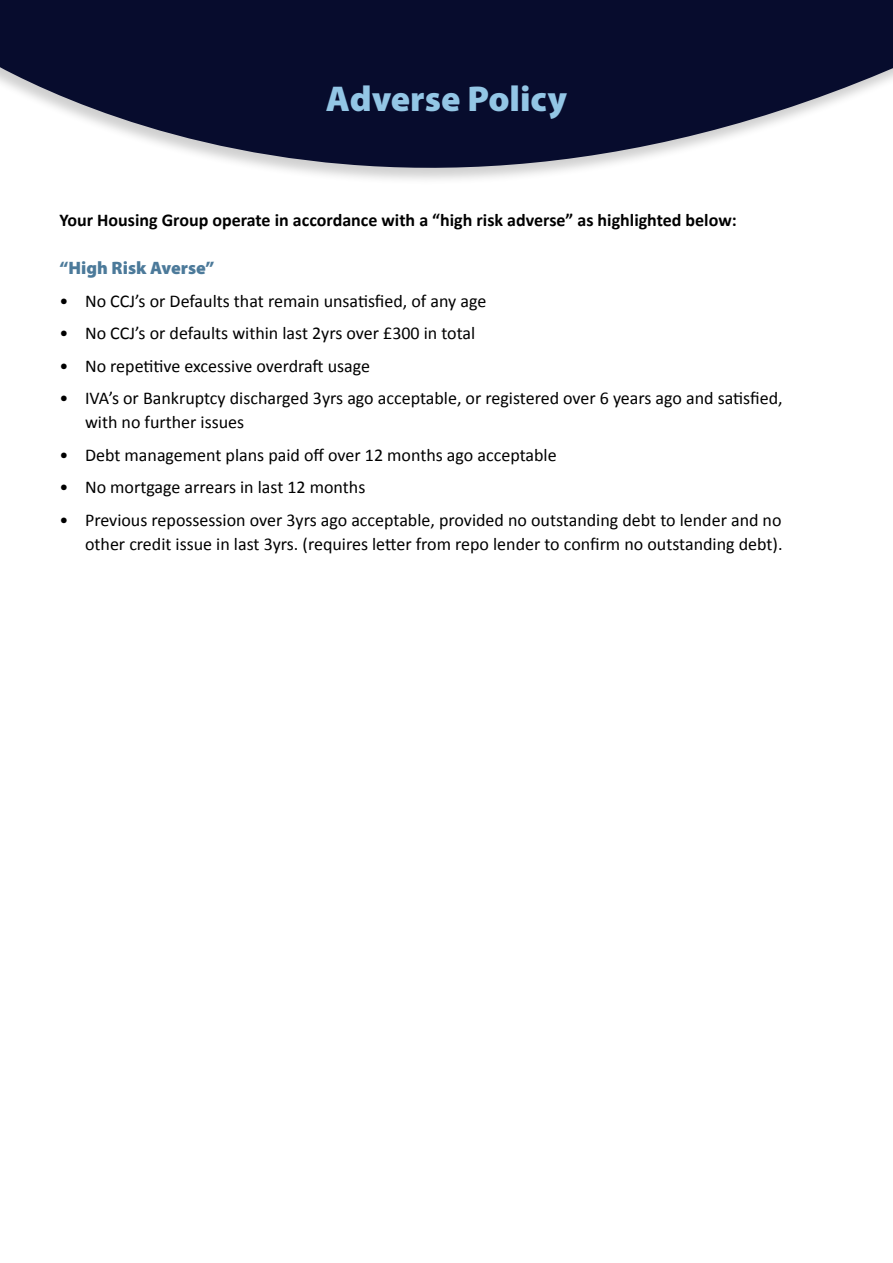
<style>
.page{position:relative;width:893px;height:1263px;background:#fff}
.page>*{position:absolute;margin:0;border:0;box-sizing:border-box;transform-origin:0 0}
.t1{font:900 36px "Myriad Pro";color:#93c6e5}
.t2{font:18px/24px "Calibri";color:#000}
.t3{font:700 18px "Calibri";color:#000}
.t4{font:900 18px "Myriad Pro";color:#4c7a9a}
</style>
<div class="page">
<svg style="left:0;top:0;width:893px;height:180px;fill:#070c2d"></svg>
<h1 class="t1" style="left:326px;top:75px;width:243px">Adverse Policy</h1>
<p class="t3" style="left:60px;top:207px;width:679px">Your Housing Group operate in accordance with a “high risk adverse” as highlighted below:</p>
<p class="t4" style="left:60px;top:256px;width:156px">“High Risk Averse”</p>
<p class="t2" style="left:60px;top:288px;width:428px">• No CCJ’s or Defaults that remain unsatisfied, of any age</p>
<p class="t2" style="left:60px;top:321px;width:417px">• No CCJ’s or defaults within last 2yrs over £300 in total</p>
<p class="t2" style="left:60px;top:353px;width:312px">• No repetitive excessive overdraft usage</p>
<p class="t2" style="left:85px;top:386px;width:699px;text-indent:-26px">• IVA’s or Bankruptcy discharged 3yrs ago acceptable, or registered over 6 years ago and satisfied, with no further issues</p>
<p class="t2" style="left:60px;top:442px;width:499px">• Debt management plans paid off over 12 months ago acceptable</p>
<p class="t2" style="left:60px;top:475px;width:307px">• No mortgage arrears in last 12 months</p>
<p class="t2" style="left:60px;top:507px;width:724px;text-align:right">• Previous repossession over 3yrs ago acceptable, provided no outstanding debt to lender and no other credit issue in last 3yrs. (requires letter from repo lender to confirm no outstanding debt).</p>
</div>
